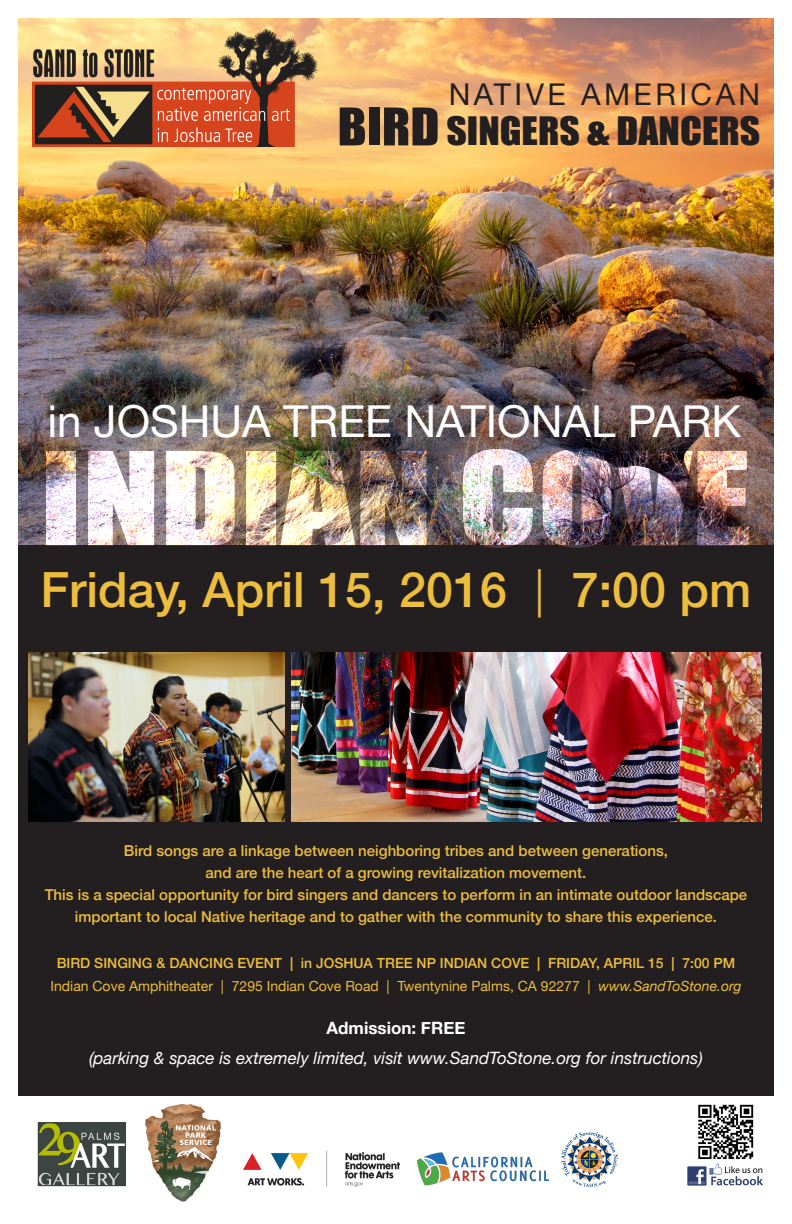
<style>
.page{position:relative;width:792px;height:1224px;background:#fff}
.page>*{position:absolute;margin:0;border:0;box-sizing:border-box;transform-origin:0 0}
.t1{font:120px "Impact";color:#fff;scale:1.2 1}
.t2{font:500 48.5px "Helvetica Neue";color:#edbd3d}
.t3{font:44px "Helvetica Neue";color:#fff}
.t4{font:36px "Impact";color:#231f20;scale:1.1 1}
.t5{font:30px "Helvetica Neue";letter-spacing:.115em;color:#231f20}
.t6{font:italic 17px "Helvetica Neue";color:#fff}
.t7{font:700 17px "Helvetica Neue";color:#fff}
.t8{font:500 15px "Helvetica Neue";color:#edbd3d}
.t9{font:14px "Helvetica Neue";color:#edbd3d}
.t10{font:500 14px "Helvetica Neue";color:#edbd3d}
.s1{font-size:48px}
.s2{font-weight:300}
.s3{font-style:italic}
</style>
<div class="page">
<img style="left:18px;top:18px;width:756px;height:528px">
<div style="left:18px;top:546px;width:756px;height:550px;background:#231f20"></div>
<img style="left:292px;top:652px;width:470px;height:170px">
<img style="left:29px;top:652px;width:255px;height:170px">
<img style="left:40px;top:1125px;width:84px;height:59px">
<div style="left:38px;top:1123px;width:88px;height:63px;border:1px solid #3c4542"></div>
<img style="left:417px;top:1152px;width:132px;height:34px">
<img style="left:243px;top:1152px;width:157px;height:34px">
<img style="left:32px;top:27px;width:288px;height:119px">
<img style="left:562px;top:1132px;width:56px;height:54px">
<img style="left:145px;top:1104px;width:76px;height:98px">
<img style="left:687px;top:1163px;width:76px;height:23px">
<img style="left:698px;top:1104px;width:56px;height:56px">
<p class="t5" style="left:449px;top:73px;width:313px">NATIVE AMERICAN</p>
<p class="t4" style="left:338px;top:103px;width:386px"><span class="s1">BIRD</span> SINGERS &amp; DANCERS</p>
<p class="t3" style="left:48px;top:390px;width:695px">in JOSHUA TREE NATIONAL PARK</p>
<h1 class="t1" style="left:41px;top:406px;width:594px">INDIAN COVE</h1>
<p class="t2" style="left:41px;top:550px;width:712px">Friday, April 15, 2016 <span class="s2">|</span> 7:00 pm</p>
<p class="t8" style="left:124px;top:838px;width:546px">Bird songs are a linkage between neighboring tribes and between generations,</p>
<p class="t8" style="left:206px;top:860px;width:382px">and are the heart of a growing revitalization movement.</p>
<p class="t8" style="left:45px;top:882px;width:704px">This is a special opportunity for bird singers and dancers to perform in an intimate outdoor landscape</p>
<p class="t8" style="left:75px;top:904px;width:644px">important to local Native heritage and to gather with the community to share this experience.</p>
<p class="t10" style="left:57px;top:951px;width:680px">BIRD SINGING &amp; DANCING EVENT | in JOSHUA TREE NP INDIAN COVE | FRIDAY, APRIL 15 | 7:00 PM</p>
<p class="t9" style="left:51px;top:976px;width:692px">Indian Cove Amphitheater | 7295 Indian Cove Road | Twentynine Palms, CA 92277 | <span class="s3">www.SandToStone.org</span></p>
<p class="t7" style="left:327px;top:1014px;width:140px">Admission: FREE</p>
<p class="t6" style="left:89px;top:1045px;width:615px">(parking &amp; space is extremely limited, visit www.SandToStone.org for instructions)</p>
</div>
